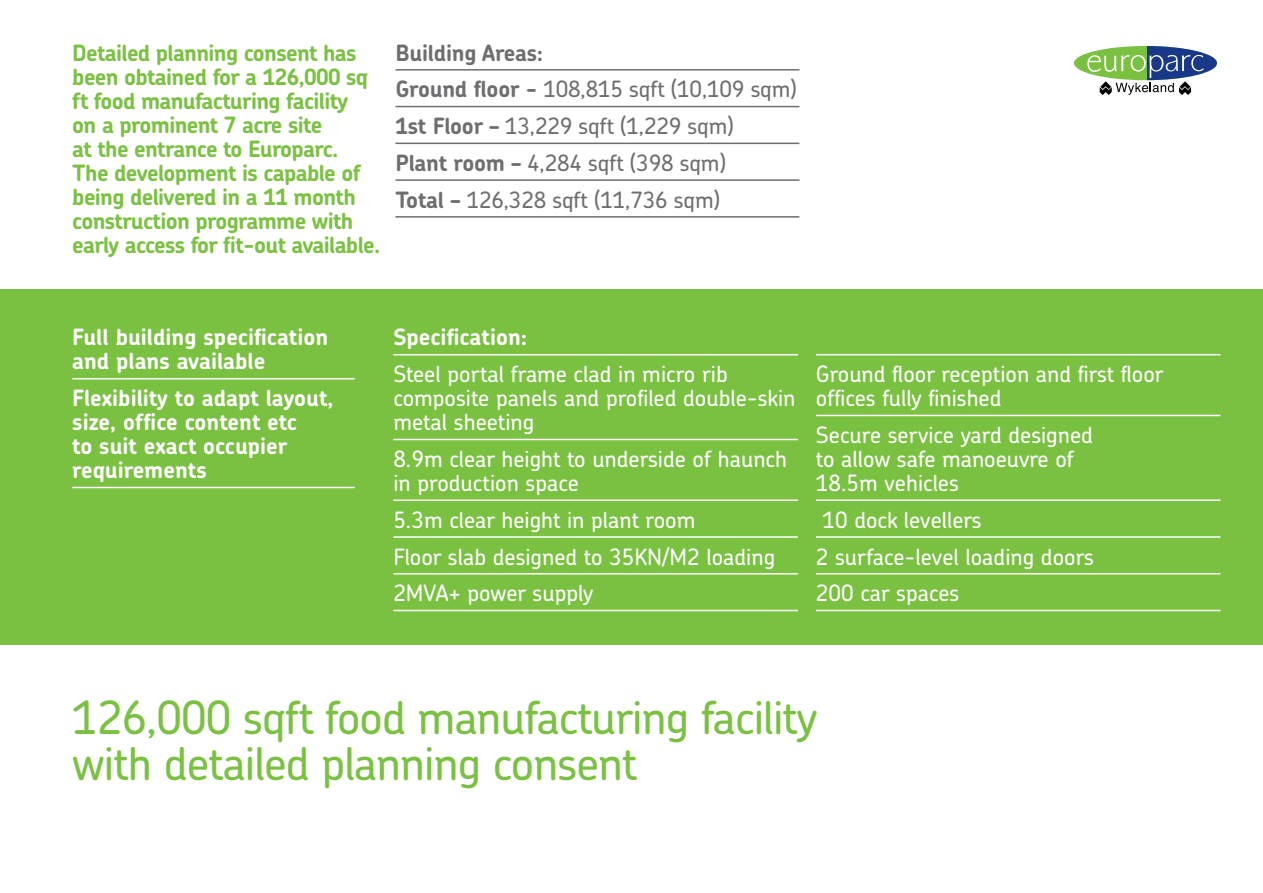
<style>
.page{position:relative;width:1263px;height:893px;background:#fff}
.page>*{position:absolute;margin:0;border:0;box-sizing:border-box;transform-origin:0 0}
.t1{font:500 45.75px/45.8px "Chevin";letter-spacing:-.02em;color:#7ac142}
.t2{font:500 22.5px/24px "Chevin";color:#fff}
.t3{font:700 22.5px/24px "Chevin";letter-spacing:-.03em;color:#7ac142}
.t4{font:700 22.5px/24px "Chevin";color:#fff}
.t5{font:500 22.5px/36.8px "Chevin";letter-spacing:-.01em;color:#6d6e70}
.s1{font-weight:700}
</style>
<div class="page">
<div style="left:0;top:289px;width:1263px;height:355px;background:#7ac142"></div>
<hr style="left:395px;top:69px;width:404px;height:2px;background:#6d6e70">
<hr style="left:395px;top:106px;width:404px;height:1px;background:#6d6e70">
<hr style="left:395px;top:143px;width:404px;height:1px;background:#6d6e70">
<hr style="left:395px;top:179px;width:404px;height:2px;background:#6d6e70">
<hr style="left:395px;top:216px;width:404px;height:2px;background:#6d6e70">
<hr style="left:393px;top:354px;width:405px;height:1px;background:#fff">
<hr style="left:393px;top:439px;width:405px;height:1px;background:#fff">
<hr style="left:393px;top:499px;width:405px;height:2px;background:#fff">
<hr style="left:393px;top:536px;width:405px;height:2px;background:#fff">
<hr style="left:393px;top:573px;width:405px;height:1px;background:#fff">
<hr style="left:393px;top:610px;width:405px;height:1px;background:#fff">
<hr style="left:816px;top:354px;width:404px;height:1px;background:#fff">
<hr style="left:816px;top:415px;width:404px;height:1px;background:#fff">
<hr style="left:816px;top:499px;width:404px;height:2px;background:#fff">
<hr style="left:816px;top:536px;width:404px;height:2px;background:#fff">
<hr style="left:816px;top:573px;width:404px;height:1px;background:#fff">
<hr style="left:816px;top:610px;width:404px;height:1px;background:#fff">
<svg style="left:1074px;top:46px;width:143px;height:49px"></svg>
<hr style="left:72px;top:378px;width:283px;height:1px;background:#fff">
<hr style="left:72px;top:487px;width:283px;height:1px;background:#fff">
<p class="t3" style="left:72px;top:42px;width:310px">Detailed planning consent has been obtained for a 126,000 sq ft food manufacturing facility<br>on a prominent 7 acre site<br>at the entrance to Europarc.<br>The development is capable of being delivered in a 11 month construction programme with early access for fit-out available.</p>
<p class="t5" style="left:395px;top:35px;width:403px"><span class="s1">Building Areas:<br>Ground floor -</span> 108,815 sqft (10,109 sqm)<br><span class="s1">1st Floor –</span> 13,229 sqft (1,229 sqm)<br><span class="s1">Plant room –</span> 4,284 sqft (398 sqm)<br><span class="s1">Total –</span> 126,328 sqft (11,736 sqm)</p>
<p class="t4" style="left:72px;top:327px;width:258px">Full building specification and plans available</p>
<p class="t4" style="left:72px;top:388px;width:263px">Flexibility to adapt layout, size, office content etc<br>to suit exact occupier requirements</p>
<p class="t4" style="left:393px;top:327px;width:135px">Specification:</p>
<p class="t2" style="left:393px;top:363px;width:404px">Steel portal frame clad in micro rib composite panels and profiled double-skin metal sheeting</p>
<p class="t2" style="left:393px;top:448px;width:395px">8.9m clear height to underside of haunch in production space</p>
<p class="t2" style="left:393px;top:502px;width:383px;line-height:36.8px">5.3m clear height in plant room<br>Floor slab designed to 35KN/M2 loading<br>2MVA+ power supply</p>
<p class="t2" style="left:816px;top:363px;width:349px">Ground floor reception and first floor offices fully finished</p>
<p class="t2" style="left:816px;top:424px;width:279px">Secure service yard designed to allow safe manoeuvre of<br>18.5m vehicles</p>
<p class="t2" style="left:816px;top:502px;width:279px;line-height:36.8px">10 dock levellers<br>2 surface-level loading doors<br>200 car spaces</p>
<h1 class="t1" style="left:72px;top:696px;width:747px">126,000 sqft food manufacturing facility with detailed planning consent</h1>
</div>
